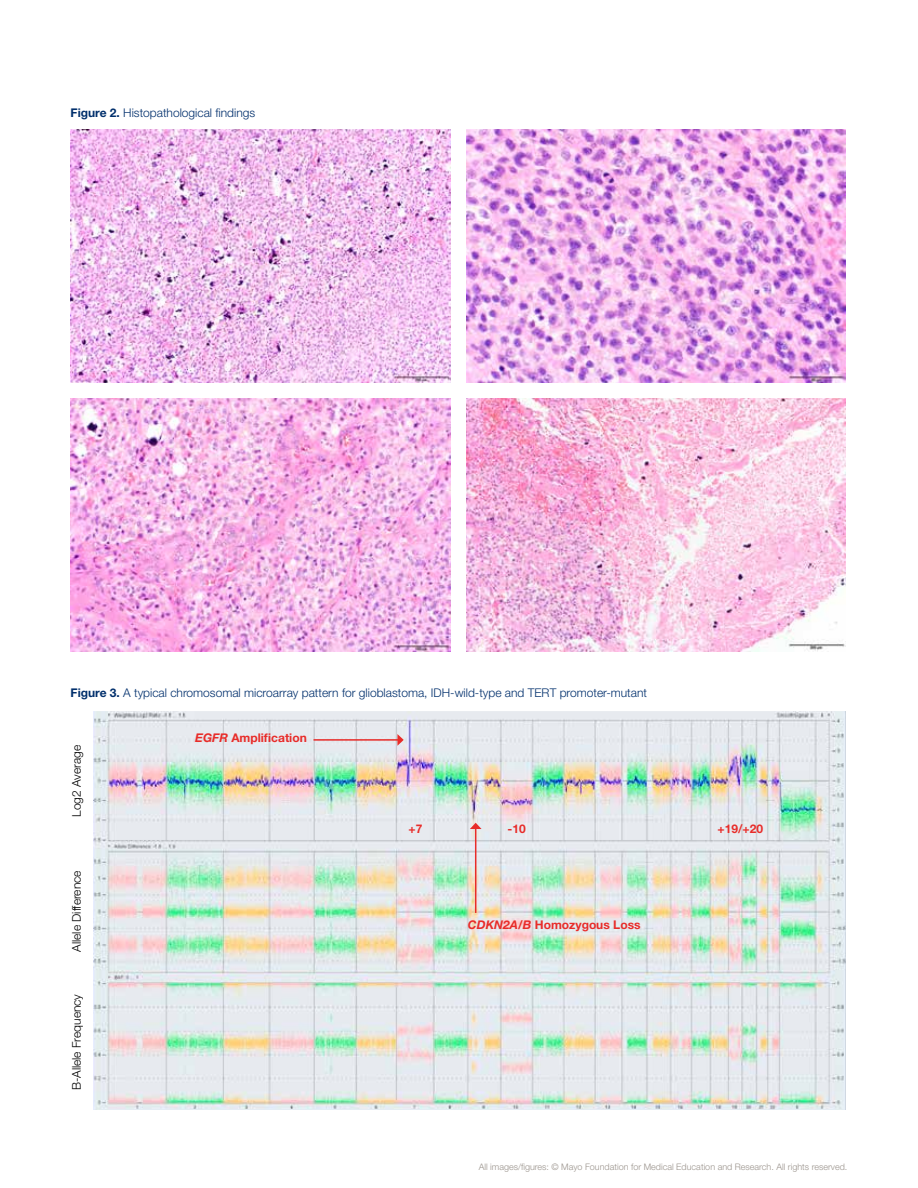
<style>
.page{position:relative;width:918px;height:1188px;background:#fff}
.page>*{position:absolute;margin:0;border:0;box-sizing:border-box;transform-origin:0 0}
.t1{font:300 12px "Helvetica Neue LT Std";color:#012f6c}
.t2{font:700 12px "Helvetica Neue LT Std";color:#e82c29}
.t3{font:300 12px "Helvetica Neue LT Std";color:#000}
.t4{font:300 9px "Helvetica Neue LT Std";color:#9b948d}
.s1{font-weight:700}
.s2{font-style:italic}
</style>
<div class="page">
<img style="left:93px;top:711px;width:752px;height:398px">
<hr style="left:314px;top:739px;width:84px;height:2px;background:#e82c29">
<svg style="left:397px;top:734px;width:7px;height:12px"></svg>
<hr style="left:475px;top:828px;width:1px;height:85px;background:#e82c29">
<svg style="left:470px;top:823px;width:12px;height:6px"></svg>
<img style="left:71px;top:129px;width:379px;height:253px">
<img style="left:466px;top:129px;width:380px;height:253px">
<img style="left:71px;top:398px;width:379px;height:253px">
<img style="left:466px;top:398px;width:380px;height:253px">
<p class="t1" style="left:71px;top:105px;width:186px"><span class="s1">Figure 2.</span> Histopathological findings</p>
<p class="t1" style="left:71px;top:685px;width:578px"><span class="s1">Figure 3.</span> A typical chromosomal microarray pattern for glioblastoma, IDH-wild-type and TERT promoter-mutant</p>
<p class="t2" style="left:195px;top:730px;width:113px"><span class="s2">EGFR</span> Amplification</p>
<p class="t3" style="left:69px;top:817px;width:73px;rotate:-90deg">Log2 Average</p>
<p class="t3" style="left:69px;top:952px;width:83px;rotate:-90deg">Allele Difference</p>
<p class="t3" style="left:69px;top:1090px;width:98px;rotate:-90deg">B-Allele Frequency</p>
<p class="t2" style="left:409px;top:821px;width:15px">+7</p>
<p class="t2" style="left:508px;top:821px;width:20px">-10</p>
<p class="t2" style="left:718px;top:821px;width:47px">+19/+20</p>
<p class="t2" style="left:468px;top:917px;width:174px"><span class="s2">CDKN2A/B</span> Homozygous Loss</p>
<p class="t4" style="left:479px;top:1162px;width:370px">All images/figures: © Mayo Foundation for Medical Education and Research. All rights reserved.</p>
</div>
